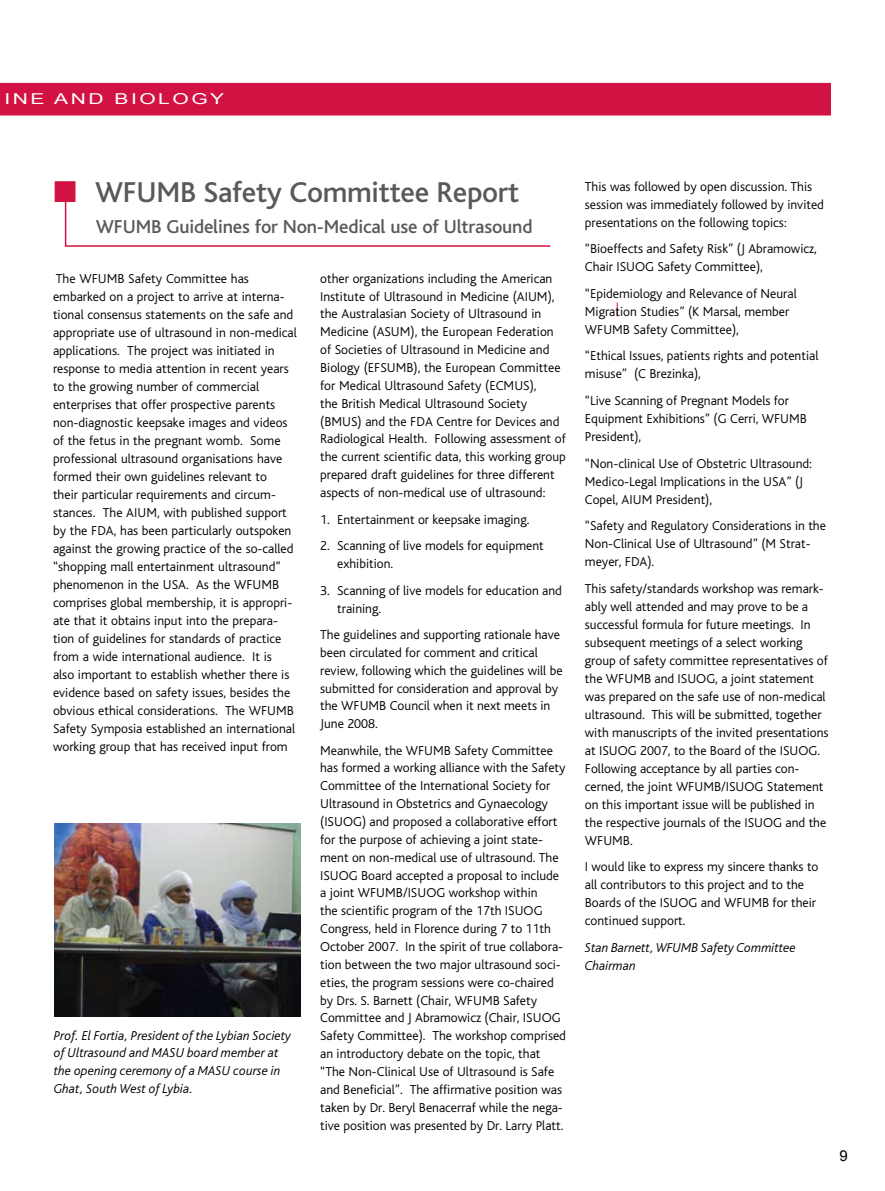
<style>
.page{position:relative;width:885px;height:1191px;background:#fff}
.page>*{position:absolute;margin:0;border:0;box-sizing:border-box;transform-origin:0 0}
.t1{font:500 30px "Bliss";letter-spacing:-.01em;color:#58595b}
.t2{font:500 19.5px "Bliss";letter-spacing:-.01em;color:#58595b}
.t3{font:15px "Arial";letter-spacing:.12em;color:#fff;scale:1.4 1}
.t4{font:15px "Arial";color:#000}
.t5{font:300 13.5px/18px "Bliss";color:#000}
.t6{font:italic 300 13.5px/17.7px "Bliss";color:#000}
</style>
<div class="page">
<div style="left:0;top:83px;width:830px;height:32px;background:#d21242"></div>
<svg style="left:616px;top:302px;width:1px;height:14px"></svg>
<img style="left:54px;top:823px;width:246px;height:193px">
<hr style="left:65px;top:245px;width:485px;height:2px;background:#d21242">
<hr style="left:65px;top:197px;width:1px;height:50px;background:#d21242">
<p class="t3" style="left:4px;top:89px;width:158px">INE AND BIOLOGY</p>
<h1 class="t1" style="left:95px;top:176px;width:425px">WFUMB Safety Committee Report</h1>
<h2 class="t2" style="left:96px;top:217px;width:438px">WFUMB Guidelines for Non-Medical use of Ultrasound</h2>
<p class="t5" style="left:320px;top:269px;width:247px">other organizations including the American Institute of Ultrasound in Medicine (AIUM), the Australasian Society of Ultrasound in Medicine (ASUM), the European Federation of Societies of Ultrasound in Medicine and Biology (EFSUMB), the European Committee for Medical Ultrasound Safety (ECMUS),<br>the British Medical Ultrasound Society (BMUS) and the FDA Centre for Devices and Radiological Health. Following assessment of the current scientific data, this working group prepared draft guidelines for three different aspects of non-medical use of ultrasound:</p>
<p class="t5" style="left:320px;top:510px;width:211px">1. Entertainment or keepsake imaging.</p>
<p class="t5" style="left:337px;top:537px;width:208px;text-indent:-17px">2. Scanning of live models for equipment exhibition.</p>
<p class="t5" style="left:337px;top:581px;width:226px;text-indent:-17px">3. Scanning of live models for education and training.</p>
<p class="t5" style="left:320px;top:626px;width:244px">The guidelines and supporting rationale have been circulated for comment and critical review, following which the guidelines will be submitted for consideration and approval by the WFUMB Council when it next meets in June 2008.</p>
<p class="t5" style="left:320px;top:741px;width:247px">Meanwhile, the WFUMB Safety Committee has formed a working alliance with the Safety Committee of the International Society for Ultrasound in Obstetrics and Gynaecology (ISUOG) and proposed a collaborative effort for the purpose of achieving a joint state&shy;ment on non-medical use of ultrasound. The ISUOG Board accepted a proposal to include a joint WFUMB/ISUOG workshop within<br>the scientific program of the 17th ISUOG Congress, held in Florence during 7 to 11th October 2007. In the spirit of true collabora&shy;tion between the two major ultrasound soci&shy;eties, the program sessions were co-chaired by Drs. S. Barnett (Chair, WFUMB Safety Committee and J Abramowicz (Chair, ISUOG Safety Committee). The workshop comprised an introductory debate on the topic, that “The Non-Clinical Use of Ultrasound is Safe and Beneficial”. The affirmative position was taken by Dr. Beryl Benacerraf while the nega&shy;tive position was presented by Dr. Larry Platt.</p>
<p class="t5" style="left:53px;top:269px;width:245px">The WFUMB Safety Committee has embarked on a project to arrive at interna&shy;tional consensus statements on the safe and appropriate use of ultrasound in non-medical applications. The project was initiated in response to media attention in recent years to the growing number of commercial enterprises that offer prospective parents non-diagnostic keepsake images and videos of the fetus in the pregnant womb. Some professional ultrasound organisations have formed their own guidelines relevant to<br>their particular requirements and circum&shy;stances. The AIUM, with published support by the FDA, has been particularly outspoken against the growing practice of the so-called “shopping mall entertainment ultrasound” phenomenon in the USA. As the WFUMB comprises global membership, it is appropri&shy;ate that it obtains input into the prepara&shy;tion of guidelines for standards of practice from a wide international audience. It is<br>also important to establish whether there is evidence based on safety issues, besides the obvious ethical considerations. The WFUMB Safety Symposia established an international working group that has received input from</p>
<p class="t6" style="left:54px;top:1026px;width:238px">Prof. El Fortia, President of the Lybian Society of Ultrasound and MASU board member at the opening ceremony of a MASU course in Ghat, South West of Lybia.</p>
<p class="t5" style="left:585px;top:178px;width:241px">This was followed by open discussion. This session was immediately followed by invited presentations on the following topics:</p>
<p class="t5" style="left:585px;top:240px;width:233px">“Bioeffects and Safety Risk” (J Abramowicz,<br>Chair ISUOG Safety Committee),</p>
<p class="t5" style="left:585px;top:285px;width:213px">“Epidemiology and Relevance of Neural<br>Migration Studies” (K Marsal, member<br>WFUMB Safety Committee),</p>
<p class="t5" style="left:585px;top:347px;width:235px">“Ethical Issues, patients rights and potential misuse” (C Brezinka),</p>
<p class="t5" style="left:585px;top:392px;width:224px">“Live Scanning of Pregnant Models for<br>Equipment Exhibitions” (G Cerri, WFUMB<br>President),</p>
<p class="t5" style="left:585px;top:454px;width:228px">“Non-clinical Use of Obstetric Ultrasound:<br>Medico-Legal Implications in the USA” (J<br>Copel, AIUM President),</p>
<p class="t5" style="left:585px;top:517px;width:242px">“Safety and Regulatory Considerations in the<br>Non-Clinical Use of Ultrasound” (M Strat&shy;meyer, FDA).</p>
<p class="t5" style="left:585px;top:579px;width:245px">This safety/standards workshop was remark&shy;ably well attended and may prove to be a successful formula for future meetings. In subsequent meetings of a select working group of safety committee representatives of the WFUMB and ISUOG, a joint statement was prepared on the safe use of non-medical ultrasound. This will be submitted, together with manuscripts of the invited presentations at ISUOG 2007, to the Board of the ISUOG.<br>Following acceptance by all parties con&shy;cerned, the joint WFUMB/ISUOG Statement on this important issue will be published in the respective journals of the ISUOG and the WFUMB.</p>
<p class="t5" style="left:585px;top:858px;width:235px">I would like to express my sincere thanks to all contributors to this project and to the Boards of the ISUOG and WFUMB for their continued support.</p>
<p class="t6" style="left:585px;top:938px;width:212px">Stan Barnett, WFUMB Safety Committee<br>Chairman</p>
<p class="t4" style="left:839px;top:1145px;width:10px">9</p>
</div>
